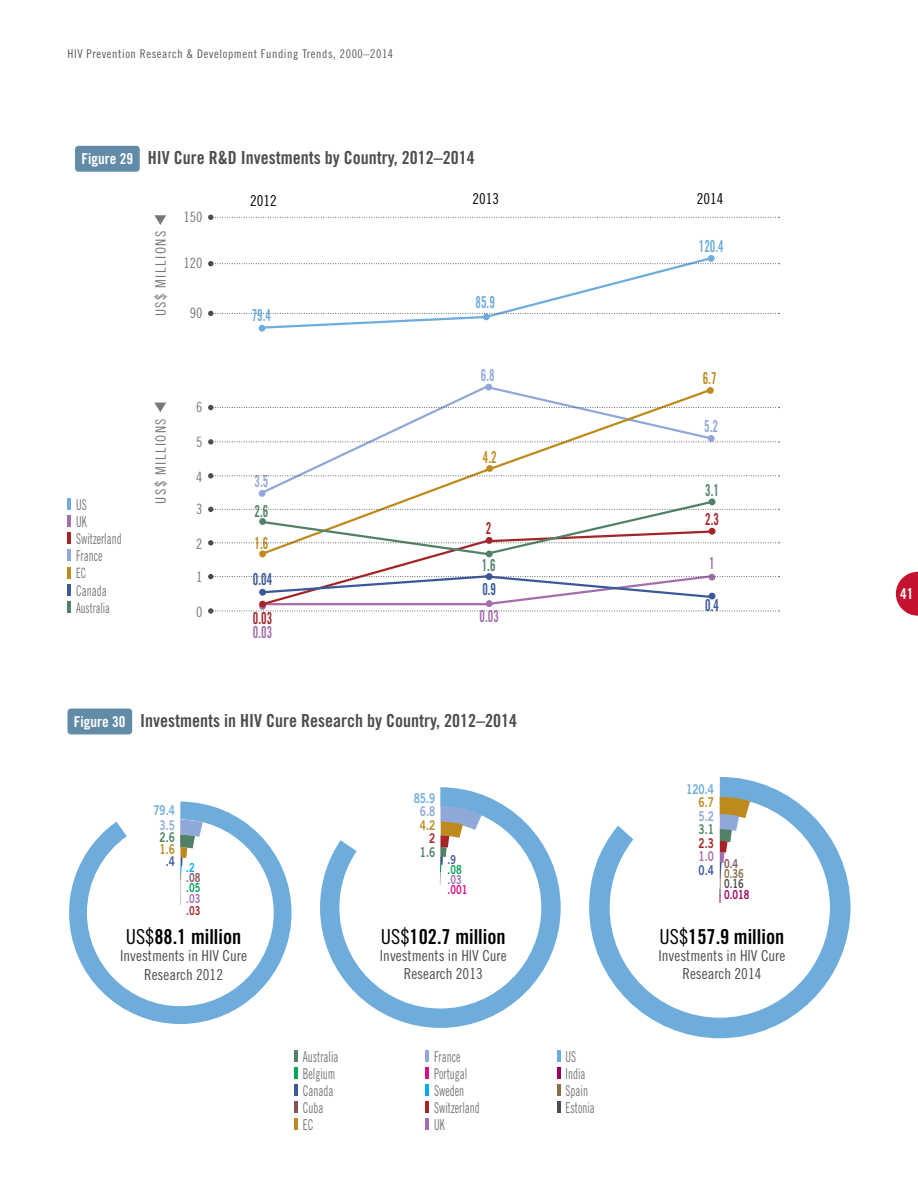
<style>
.page{position:relative;width:918px;height:1188px;background:#fff}
.page>*{position:absolute;margin:0;border:0;box-sizing:border-box;transform-origin:0 0}
.t1{font:20.55px "Trade Gothic Bold Cond Twenty";color:#000}
.t2{font:18px "Trade Gothic Bold Cond Twenty";color:#4d4d4f}
.t3{font:16.5px "Trade Gothic Bold Cond Twenty";color:#6eacdb;scale:.75 1}
.t4{font:16.5px "Trade Gothic Bold Cond Twenty";color:#3b589a;scale:.75 1}
.t5{font:16.5px "Trade Gothic Bold Cond Twenty";color:#518167;scale:.75 1}
.t6{font:16.5px "Trade Gothic Bold Cond Twenty";color:#90a8d7;scale:.75 1}
.t7{font:16.5px "Trade Gothic Bold Cond Twenty";color:#be8a1d;scale:.75 1}
.t8{font:16.5px "Trade Gothic Bold Cond Twenty";color:#a36dae;scale:.75 1}
.t9{font:16.5px "Trade Gothic Bold Cond Twenty";color:#a42428;scale:.75 1}
.t10{font:15.15px/18.5px "Trade Gothic Cond Eighteen";color:#4d4d4f;text-align:center}
.t11{font:15px/17.1px "Trade Gothic Cond Eighteen";color:#77787b;scale:.75 1}
.t12{font:15px "Trade Gothic Cond Eighteen";color:#000}
.t13{font:15px "Trade Gothic Bold Cond Twenty";color:#fff}
.t14{font:14.25px "Trade Gothic Cond Eighteen";letter-spacing:.1em;color:#77787b}
.t15{font:14.25px "Trade Gothic Cond Eighteen";color:#77787b;scale:.75 1}
.t16{font:14.25px "Trade Gothic Cond Eighteen";letter-spacing:.1em;color:#77787b;scale:.75 1}
.t17{font:13.5px "Trade Gothic Bold Two";color:#6eacdb;scale:.75 1}
.t18{font:13.5px "Trade Gothic Bold Two";color:#90a8d7;scale:.75 1}
.t19{font:13.5px "Trade Gothic Bold Two";color:#518167;scale:.75 1}
.t20{font:13.5px "Trade Gothic Bold Two";color:#be8a1d;scale:.75 1}
.t21{font:13.5px "Trade Gothic Bold Two";color:#3b589a;scale:.75 1}
.t22{font:13.5px "Trade Gothic Bold Two";color:#a42428;scale:.75 1}
.t23{font:13.5px "Trade Gothic Bold Two";color:#a36dae;scale:.75 1}
.t24{font:12.3px "Trade Gothic Bold Two";color:#885059;scale:.75 1}
.t25{font:12.3px "Trade Gothic Bold Two";color:#00a651;scale:.75 1}
.t26{font:12.3px "Trade Gothic Bold Two";color:#a36dae;scale:.75 1}
.t27{font:12.3px "Trade Gothic Bold Two";color:#9c005c;scale:.75 1}
.t28{font:12.3px "Trade Gothic Bold Two";color:#d50d8c;scale:.75 1}
.t29{font:12.3px "Trade Gothic Bold Two";color:#896c48;scale:.75 1}
.t30{font:12.3px "Trade Gothic Bold Two";color:#4d4d4f;scale:.75 1}
.t31{font:12.3px "Trade Gothic Bold Two";color:#a42428;scale:.75 1}
.t32{font:12.3px "Trade Gothic Bold Two";color:#00aeef;scale:.75 1}
.t33{font:12.3px "Trade Gothic Bold Two";color:#3b589a;scale:.75 1}
.t34{font:12px "Trade Gothic Cond Eighteen";letter-spacing:.05em;color:#58595b}
.s1{font-size:15px;color:#fff}
.s2{font-family:"Trade Gothic Cond Eighteen"}
</style>
<div class="page">
<svg style="left:896px;top:572px;width:22px;height:44px"></svg>
<div style="left:75px;top:146px;width:65px;height:26px;background:#618ba7;border-radius:4px"></div>
<svg style="left:260px;top:387px;width:453px;height:112px"></svg>
<div style="left:259px;top:490px;width:7px;height:7px;background:#90a8d7;border-radius:50%"></div>
<div style="left:485px;top:384px;width:7px;height:6px;background:#90a8d7;border-radius:50%"></div>
<div style="left:708px;top:435px;width:7px;height:7px;background:#90a8d7;border-radius:50%"></div>
<div style="left:486px;top:465px;width:7px;height:7px;background:#be8a1d;border-radius:50%"></div>
<div style="left:707px;top:387px;width:7px;height:7px;background:#be8a1d;border-radius:50%"></div>
<svg style="left:68px;top:498px;width:3px;height:46px"></svg>
<svg style="left:68px;top:550px;width:3px;height:11px"></svg>
<svg style="left:68px;top:567px;width:3px;height:11px"></svg>
<svg style="left:68px;top:584px;width:3px;height:29px"></svg>
<svg style="left:208px;top:499px;width:571px;height:115px"></svg>
<svg style="left:208px;top:473px;width:571px;height:6px"></svg>
<svg style="left:208px;top:439px;width:571px;height:6px"></svg>
<svg style="left:208px;top:405px;width:571px;height:5px"></svg>
<svg style="left:208px;top:256px;width:571px;height:74px"></svg>
<svg style="left:208px;top:215px;width:571px;height:5px"></svg>
<svg style="left:154px;top:215px;width:12px;height:10px"></svg>
<svg style="left:154px;top:403px;width:12px;height:9px"></svg>
<div style="left:68px;top:709px;width:64px;height:25px;background:#618ba7;border-radius:4px"></div>
<svg style="left:69px;top:802px;width:223px;height:222px"></svg>
<svg style="left:320px;top:787px;width:241px;height:241px"></svg>
<svg style="left:589px;top:777px;width:262px;height:261px"></svg>
<hr style="left:294px;top:1050px;width:4px;height:12px;background:#518167">
<hr style="left:294px;top:1067px;width:4px;height:12px;background:#00a651">
<hr style="left:294px;top:1084px;width:4px;height:12px;background:#3b589a">
<hr style="left:294px;top:1101px;width:4px;height:12px;background:#885059">
<hr style="left:294px;top:1118px;width:4px;height:12px;background:#be8a1d">
<hr style="left:425px;top:1050px;width:4px;height:12px;background:#90a8d7">
<hr style="left:425px;top:1067px;width:4px;height:12px;background:#d50d8c">
<hr style="left:425px;top:1084px;width:4px;height:12px;background:#00aeef">
<hr style="left:425px;top:1101px;width:4px;height:12px;background:#a42428">
<hr style="left:425px;top:1118px;width:4px;height:12px;background:#a36dae">
<hr style="left:557px;top:1050px;width:4px;height:12px;background:#6eacdb">
<hr style="left:557px;top:1067px;width:4px;height:12px;background:#9c005c">
<hr style="left:557px;top:1084px;width:4px;height:12px;background:#896c48">
<hr style="left:557px;top:1101px;width:4px;height:12px;background:#4d4d4f">
<svg style="left:180px;top:820px;width:23px;height:85px"></svg>
<svg style="left:440px;top:806px;width:42px;height:79px"></svg>
<svg style="left:719px;top:797px;width:31px;height:106px"></svg>
<p class="t34" style="left:68px;top:46px;width:327px">HIV Prevention Research &amp; Development Funding Trends, 2000–2014</p>
<p class="t2" style="left:82px;top:147px;width:395px"><span class="s1">Figure 29</span> HIV Cure R&amp;D Investments by Country, 2012–2014</p>
<p class="t12" style="left:250px;top:192px;width:28px">2012</p>
<p class="t12" style="left:472px;top:190px;width:28px">2013</p>
<p class="t12" style="left:697px;top:190px;width:28px">2014</p>
<p class="t14" style="left:152px;top:316px;width:87px;rotate:-90deg">US$ MILLIONS</p>
<p class="t14" style="left:183px;top:208px;width:20px">150</p>
<p class="t14" style="left:183px;top:255px;width:20px">120</p>
<p class="t14" style="left:190px;top:305px;width:14px">90</p>
<p class="t11" style="left:76px;top:496px;width:62px">US<br>UK<br>Switzerland<br>France</p>
<p class="t16" style="left:76px;top:565px;width:15px">EC</p>
<p class="t11" style="left:76px;top:582px;width:42px">Canada</p>
<p class="t15" style="left:76px;top:599px;width:47px">Australia</p>
<p class="t14" style="left:152px;top:504px;width:87px;rotate:-90deg">US$ MILLIONS</p>
<p class="t14" style="left:196px;top:399px;width:8px">6</p>
<p class="t14" style="left:196px;top:433px;width:8px">5</p>
<p class="t14" style="left:196px;top:468px;width:8px">4</p>
<p class="t14" style="left:196px;top:500px;width:8px">3</p>
<p class="t14" style="left:196px;top:536px;width:8px">2</p>
<p class="t14" style="left:196px;top:569px;width:8px">1</p>
<p class="t14" style="left:196px;top:604px;width:8px">0</p>
<p class="t3" style="left:252px;top:305px;width:27px">79.4</p>
<p class="t6" style="left:255px;top:471px;width:20px">3.5</p>
<p class="t5" style="left:255px;top:501px;width:20px">2.6</p>
<p class="t7" style="left:255px;top:533px;width:20px">1.6</p>
<p class="t4" style="left:253px;top:569px;width:27px">0.04</p>
<p class="t9" style="left:253px;top:608px;width:27px">0.03</p>
<p class="t8" style="left:253px;top:622px;width:27px">0.03</p>
<p class="t3" style="left:476px;top:292px;width:27px">85.9</p>
<p class="t6" style="left:481px;top:365px;width:20px">6.8</p>
<p class="t7" style="left:483px;top:447px;width:20px">4.2</p>
<p class="t9" style="left:486px;top:518px;width:9px">2</p>
<p class="t5" style="left:482px;top:555px;width:20px">1.6</p>
<p class="t4" style="left:482px;top:579px;width:20px">0.9</p>
<p class="t8" style="left:480px;top:606px;width:27px">0.03</p>
<p class="t2" style="left:74px;top:710px;width:445px"><span class="s1">Figure 30</span> Investments in HIV Cure Research by Country, 2012–2014</p>
<p class="t17" style="left:153px;top:802px;width:30px">79.4</p>
<p class="t18" style="left:160px;top:817px;width:22px">3.5</p>
<p class="t19" style="left:160px;top:829px;width:22px">2.6</p>
<p class="t20" style="left:160px;top:841px;width:22px">1.6</p>
<p class="t21" style="left:166px;top:853px;width:14px">.4</p>
<p class="t32" style="left:186px;top:860px;width:13px">.2</p>
<p class="t24" style="left:186px;top:870px;width:20px">.08</p>
<p class="t25" style="left:186px;top:880px;width:20px">.05</p>
<p class="t26" style="left:186px;top:890px;width:20px">.03</p>
<p class="t31" style="left:186px;top:902px;width:20px">.03</p>
<h1 class="t1" style="left:126px;top:924px;width:117px"><span class="s2">US$</span>88.1 million</h1>
<p class="t10" style="left:120px;top:945px;width:128px;line-height:19.2px">Investments in HIV Cure<br>Research 2012</p>
<p class="t17" style="left:414px;top:789px;width:30px">85.9</p>
<p class="t18" style="left:420px;top:803px;width:22px">6.8</p>
<p class="t20" style="left:420px;top:816px;width:22px">4.2</p>
<p class="t22" style="left:429px;top:830px;width:10px">2</p>
<p class="t19" style="left:420px;top:843px;width:22px">1.6</p>
<p class="t33" style="left:448px;top:852px;width:13px">.9</p>
<p class="t25" style="left:448px;top:862px;width:20px">.08</p>
<p class="t26" style="left:448px;top:872px;width:20px">.03</p>
<p class="t28" style="left:448px;top:882px;width:28px">.001</p>
<h1 class="t1" style="left:381px;top:924px;width:126px"><span class="s2">US$</span>102.7 million</h1>
<p class="t10" style="left:380px;top:946px;width:128px">Investments in HIV Cure<br>Research 2013</p>
<p class="t11" style="left:303px;top:1048px;width:49px">Australia<br>Belgium<br>Canada<br>Cuba<br>EC</p>
<p class="t11" style="left:434px;top:1048px;width:62px">France<br>Portugal<br>Sweden<br>Switzerland<br>UK</p>
<p class="t11" style="left:566px;top:1048px;width:41px">US<br>India<br>Spain<br>Estonia</p>
<p class="t3" style="left:699px;top:236px;width:34px">120.4</p>
<p class="t7" style="left:703px;top:368px;width:20px">6.7</p>
<p class="t6" style="left:704px;top:416px;width:20px">5.2</p>
<p class="t5" style="left:705px;top:481px;width:20px">3.1</p>
<p class="t9" style="left:705px;top:509px;width:20px">2.3</p>
<p class="t8" style="left:709px;top:553px;width:9px">1</p>
<p class="t4" style="left:705px;top:595px;width:20px">0.4</p>
<p class="t17" style="left:686px;top:781px;width:39px">120.4</p>
<p class="t20" style="left:699px;top:794px;width:22px">6.7</p>
<p class="t18" style="left:699px;top:808px;width:22px">5.2</p>
<p class="t19" style="left:699px;top:821px;width:22px">3.1</p>
<p class="t22" style="left:699px;top:835px;width:22px">2.3</p>
<p class="t23" style="left:699px;top:848px;width:22px">1.0</p>
<p class="t21" style="left:699px;top:862px;width:22px">0.4</p>
<p class="t24" style="left:724px;top:856px;width:20px">0.4</p>
<p class="t29" style="left:724px;top:866px;width:28px">0.36</p>
<p class="t30" style="left:724px;top:876px;width:28px">0.16</p>
<p class="t27" style="left:724px;top:887px;width:36px">0.018</p>
<h1 class="t1" style="left:660px;top:924px;width:126px"><span class="s2">US$</span>157.9 million</h1>
<p class="t10" style="left:659px;top:946px;width:128px">Investments in HIV Cure<br>Research 2014</p>
<p class="t13" style="left:900px;top:585px;width:15px">41</p>
</div>
